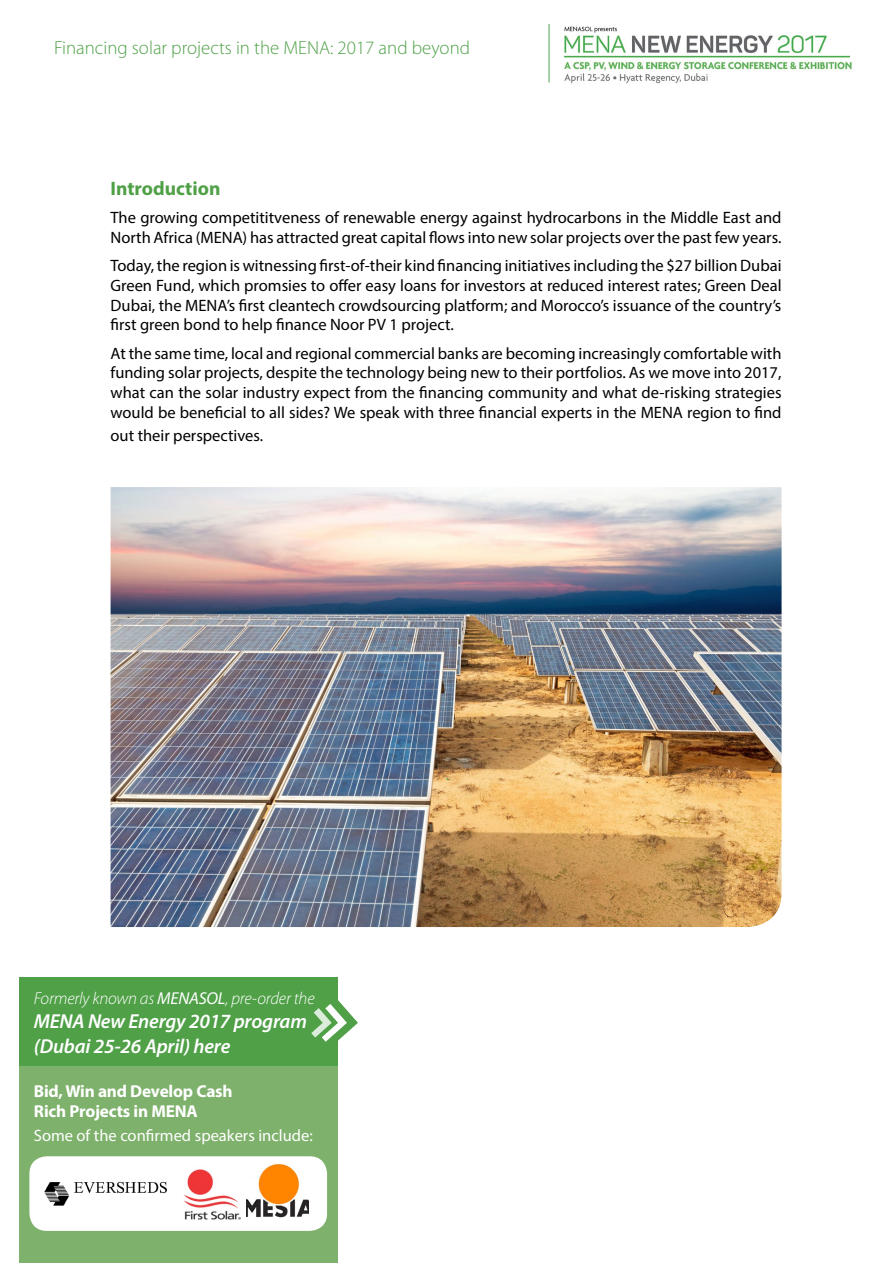
<style>
.page{position:relative;width:893px;height:1263px;background:#fff}
.page>*{position:absolute;margin:0;border:0;box-sizing:border-box;transform-origin:0 0}
.t1{font:italic 600 20.25px/24.3px "Myriad Pro";letter-spacing:-.01em;color:#fff}
.t2{font:700 19.5px "Myriad Pro";color:#4fa047}
.t3{font:300 18.9px "Myriad Pro";color:#4fa047}
.t4{font:700 17.25px/20.7px "Myriad Pro";letter-spacing:-.01em;color:#fff}
.t5{font:italic 300 17.25px "Myriad Pro";letter-spacing:-.01em;color:#fff}
.t6{font:16.5px/19.8px "Myriad Pro";color:#000;text-align:justify}
.t7{font:16.5px "Myriad Pro";color:#fff}
.s1{font-weight:400}
</style>
<div class="page">
<img style="left:548px;top:24px;width:304px;height:60px">
<div style="left:19px;top:977px;width:318px;height:100px;background:#4fa047"></div>
<div style="left:19px;top:1066px;width:318px;height:197px;background:#7eb16b"></div>
<hr style="left:549px;top:24px;width:1px;height:59px;background:#4fa047">
<svg style="left:311px;top:980px;width:47px;height:86px"></svg>
<div style="left:29px;top:1156px;width:298px;height:75px;background:#fff;border-radius:17px"></div>
<img style="left:44px;top:1181px;width:123px;height:25px">
<img style="left:184px;top:1169px;width:57px;height:51px">
<img style="left:246px;top:1163px;width:63px;height:55px">
<img style="left:111px;top:487px;width:671px;height:440px">
<p class="t3" style="left:54px;top:36px;width:418px">Financing solar projects in the MENA: 2017 and beyond</p>
<p class="t2" style="left:111px;top:175px;width:111px">Introduction</p>
<p class="t6" style="left:111px;top:207px;width:672px">The growing competititveness of renewable energy against hydrocarbons in the Middle East and<br>North Africa (MENA) has attracted great capital flows into new solar projects over the past few years.</p>
<p class="t6" style="left:111px;top:255px;width:672px">Today, the region is witnessing first-of-their kind financing initiatives including the $27 billion Dubai Green Fund, which promsies to offer easy loans for investors at reduced interest rates; Green Deal Dubai, the MENA’s first cleantech crowdsourcing platform; and Morocco’s issuance of the country’s first green bond to help finance Noor PV 1 project.</p>
<p class="t6" style="left:111px;top:343px;width:673px">At the same time, local and regional commercial banks are becoming increasingly comfortable with funding solar projects, despite the technology being new to their portfolios. As we move into 2017, what can the solar industry expect from the financing community and what de-risking strategies would be beneficial to all sides? We speak with three financial experts in the MENA region to find</p>
<p class="t6" style="left:111px;top:426px;width:154px">out their perspectives.</p>
<p class="t5" style="left:34px;top:988px;width:282px">Formerly known as <span class="s1">MENASOL</span>, pre-order the</p>
<p class="t1" style="left:34px;top:1009px;width:275px">MENA New Energy 2017 program (Dubai 25-26 April) here</p>
<p class="t4" style="left:34px;top:1080px;width:200px">Bid, Win and Develop Cash<br>Rich Projects in MENA</p>
<p class="t7" style="left:34px;top:1126px;width:280px">Some of the confirmed speakers include:</p>
</div>
